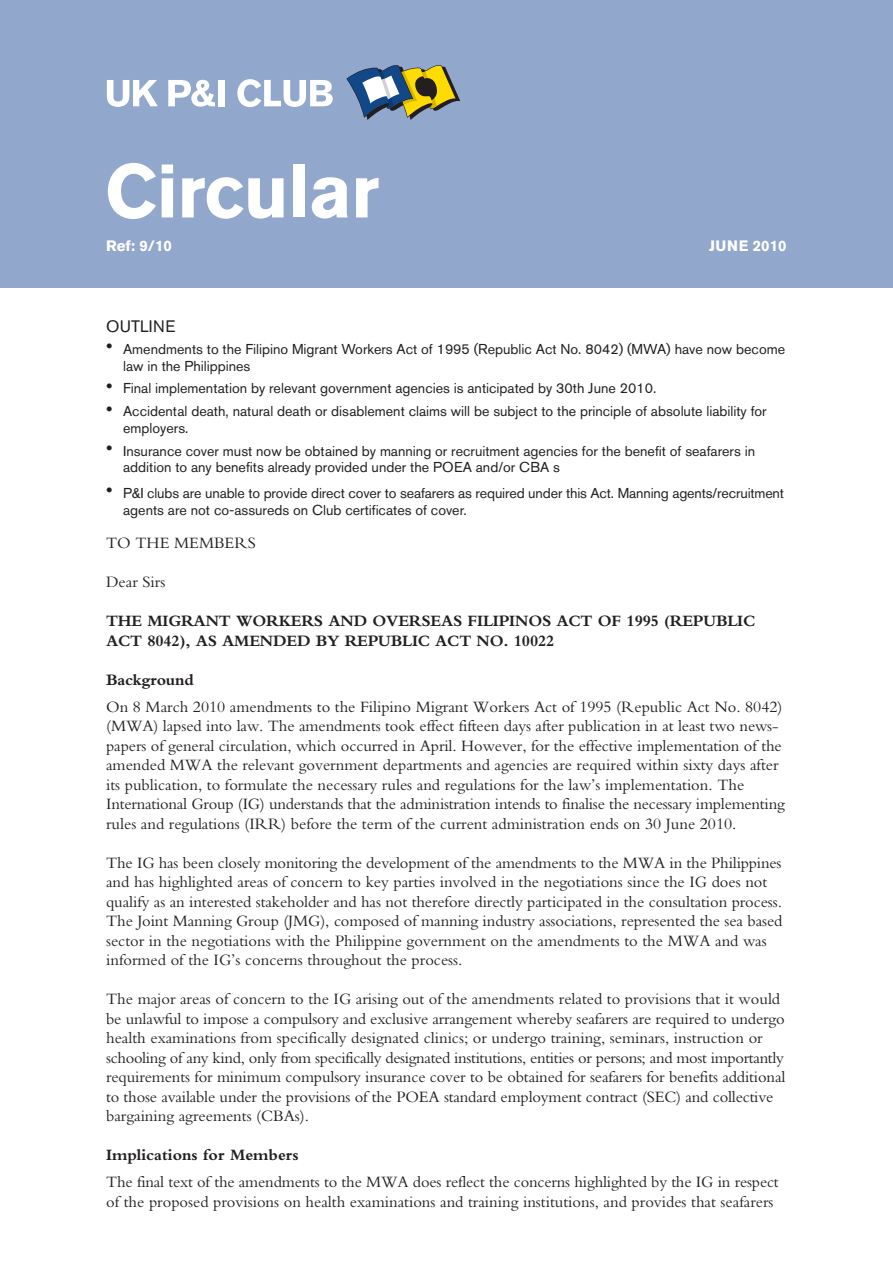
<style>
.page{position:relative;width:893px;height:1263px;background:#fff}
.page>*{position:absolute;margin:0;border:0;box-sizing:border-box;transform-origin:0 0}
.t1{font:700 75px "Akzidenz Grotesk BE";letter-spacing:-.015em;color:#fff}
.t2{font:16.5px/19.5px "Bembo";letter-spacing:-.005em;color:#231f20}
.t3{font:700 16.5px/19.5px "Bembo";letter-spacing:-.01em;color:#231f20}
.t4{font:16.5px "Akzidenz Grotesk BE";letter-spacing:.01em;color:#231f20}
.t5{font:700 15px "Akzidenz Grotesk BE";color:#fff}
.t6{font:700 15px "Akzidenz Grotesk BE";letter-spacing:.02em;color:#fff}
.t7{font:14.25px/23px "Akzidenz Grotesk BE";color:#231f20}
</style>
<div class="page">
<div style="left:0;top:0;width:892px;height:287px;background:#92a7cc"></div>
<svg style="left:346px;top:65px;width:114px;height:55px"></svg>
<svg style="left:107px;top:80px;width:51px;height:27px"></svg>
<svg style="left:168px;top:80px;width:47px;height:27px"></svg>
<div style="left:218px;top:80px;width:7px;height:26px;background:#fff"></div>
<svg style="left:237px;top:79px;width:96px;height:28px"></svg>
<h1 class="t1" style="left:105px;top:148px;width:276px">Circular</h1>
<p class="t5" style="left:106px;top:237px;width:67px">Ref: 9/10</p>
<p class="t6" style="left:709px;top:237px;width:79px">JUNE 2010</p>
<p class="t4" style="left:106px;top:317px;width:71px">OUTLINE</p>
<p class="t7" style="left:123px;top:341px;width:663px;line-height:16.5px">Amendments to the Filipino Migrant Workers Act of 1995 (Republic Act No. 8042) (MWA) have now become law in the Philippines</p>
<p class="t7" style="left:123px;top:377px;width:645px">Final implementation by relevant government agencies is anticipated by 30th June 2010.<br>Accidental death, natural death or disablement claims will be subject to the principle of absolute liability for</p>
<p class="t7" style="left:123px;top:416px;width:633px">employers.<br>Insurance cover must now be obtained by manning or recruitment agencies for the benefit of seafarers in</p>
<p class="t7" style="left:123px;top:454px;width:662px;line-height:25.8px">addition to any benefits already provided under the POEA and/or CBA s<br>P&amp;I clubs are unable to provide direct cover to seafarers as required under this Act. Manning agents/recruitment</p>
<p class="t7" style="left:123px;top:499px;width:345px">agents are not co-assureds on Club certificates of cover.</p>
<p class="t2" style="left:106px;top:533px;width:151px">TO THE MEMBERS</p>
<p class="t2" style="left:106px;top:572px;width:61px">Dear Sirs</p>
<p class="t3" style="left:106px;top:611px;width:651px">THE MIGRANT WORKERS AND OVERSEAS FILIPINOS ACT OF 1995 (REPUBLIC<br>ACT 8042), AS AMENDED BY REPUBLIC ACT NO. 10022</p>
<p class="t3" style="left:106px;top:669px;width:89px">Background</p>
<p class="t2" style="left:106px;top:696px;width:680px">On 8 March 2010 amendments to the Filipino Migrant Workers Act of 1995 (Republic Act No. 8042) (MWA) lapsed into law. The amendments took effect fifteen days after publication in at least two news&shy;papers of general circulation, which occurred in April. However, for the effective implementation of the amended MWA the relevant government departments and agencies are required within sixty days after its publication, to formulate the necessary rules and regulations for the law’s implementation. The International Group (IG) understands that the administration intends to finalise the necessary implementing rules and regulations (IRR) before the term of the current administration ends on 30 June 2010.</p>
<p class="t2" style="left:106px;top:852px;width:678px">The IG has been closely monitoring the development of the amendments to the MWA in the Philippines and has highlighted areas of concern to key parties involved in the negotiations since the IG does not qualify as an interested stakeholder and has not therefore directly participated in the consultation process.<br>The Joint Manning Group (JMG), composed of manning industry associations, represented the sea based sector in the negotiations with the Philippine government on the amendments to the MWA and was informed of the IG’s concerns throughout the process.</p>
<p class="t2" style="left:106px;top:989px;width:681px">The major areas of concern to the IG arising out of the amendments related to provisions that it would be unlawful to impose a compulsory and exclusive arrangement whereby seafarers are required to undergo health examinations from specifically designated clinics; or undergo training, seminars, instruction or schooling of any kind, only from specifically designated institutions, entities or persons; and most importantly requirements for minimum compulsory insurance cover to be obtained for seafarers for benefits additional to those available under the provisions of the POEA standard employment contract (SEC) and collective bargaining agreements (CBAs).</p>
<p class="t3" style="left:106px;top:1145px;width:194px">Implications for Members</p>
<p class="t2" style="left:106px;top:1172px;width:674px">The final text of the amendments to the MWA does reflect the concerns highlighted by the IG in respect of the proposed provisions on health examinations and training institutions, and provides that seafarers</p>
</div>
